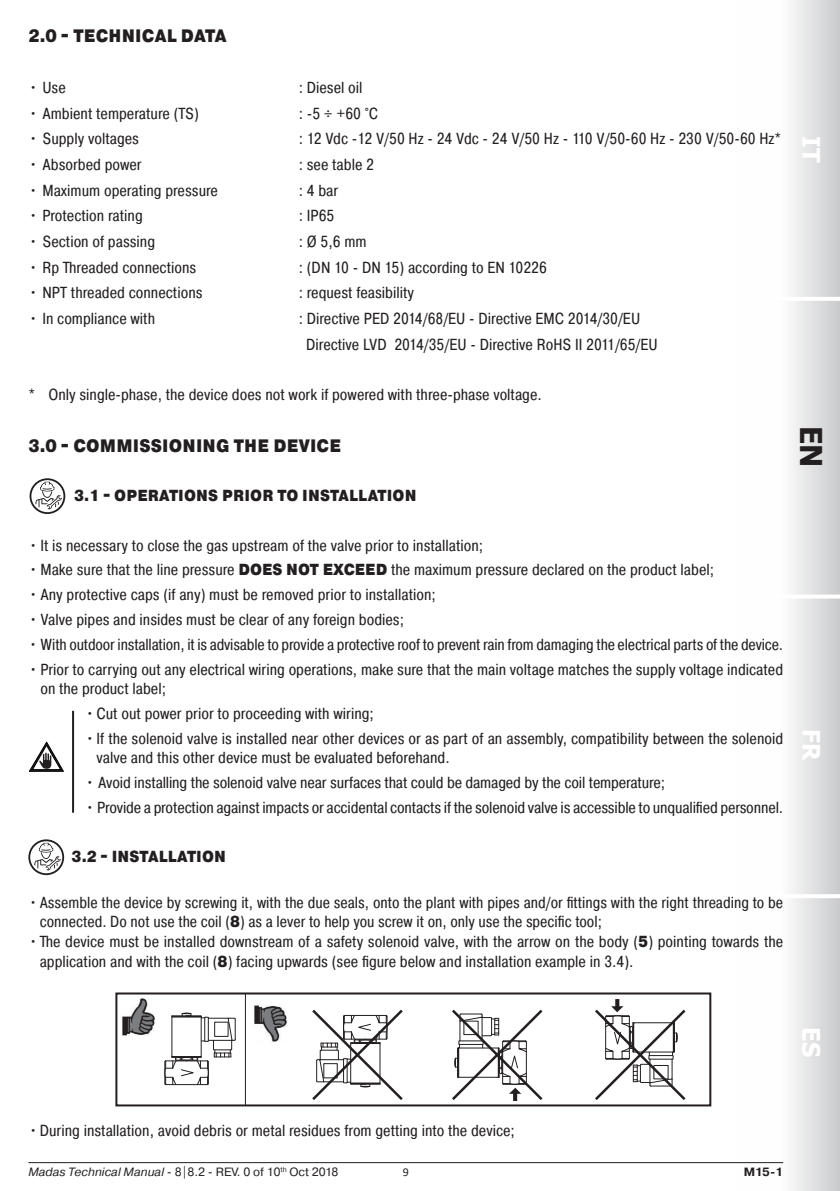
<style>
.page{position:relative;width:840px;height:1191px;background:#fff}
.page>*{position:absolute;margin:0;border:0;box-sizing:border-box;transform-origin:0 0}
.t1{font:700 30px "Tahoma";color:#231f20}
.t2{font:700 24px "Tahoma";color:#fff}
.t3{font:900 18px "Pragmatica Cond";letter-spacing:.01em;color:#231f20}
.t4{font:16px/19.2px "Pragmatica Cond";color:#231f20}
.t5{font:900 16px "Pragmatica Cond";letter-spacing:.01em;color:#231f20}
.t6{font:12px "Pragmatica";color:#231f20}
.t7{font:700 12px "Pragmatica";color:#231f20}
.t8{font:12px "Calibri";color:#231f20}
.s1{font-weight:900}
.s2{font-style:italic}
</style>
<div class="page">
<div style="left:734px;top:0;width:105px;height:1191px;background:linear-gradient(to right,#fff,#d5d5d7)"></div>
<hr style="left:743px;top:297px;width:96px;height:4px;background:#fff">
<hr style="left:740px;top:594px;width:99px;height:4px;background:#fff">
<hr style="left:740px;top:894px;width:99px;height:4px;background:#fff">
<hr style="left:28px;top:1162px;width:754px;height:1px;background:#231f20">
<svg style="left:30px;top:478px;width:35px;height:36px"></svg>
<svg style="left:31px;top:480px;width:32px;height:32px"></svg>
<svg style="left:35px;top:482px;width:27px;height:27px"></svg>
<svg style="left:28px;top:839px;width:36px;height:36px"></svg>
<svg style="left:30px;top:841px;width:32px;height:32px"></svg>
<svg style="left:34px;top:843px;width:27px;height:27px"></svg>
<hr style="left:72px;top:711px;width:2px;height:101px;background:#231f20">
<svg style="left:29px;top:742px;width:34px;height:29px"></svg>
<svg style="left:164px;top:1012px;width:72px;height:73px"></svg>
<svg style="left:312px;top:1009px;width:91px;height:91px"></svg>
<div style="left:115px;top:992px;width:596px;height:114px;border:2px solid #231f20"></div>
<hr style="left:245px;top:993px;width:1px;height:112px;background:#231f20">
<img style="left:122px;top:998px;width:33px;height:37px">
<img style="left:254px;top:1005px;width:33px;height:37px">
<svg style="left:452px;top:1009px;width:91px;height:92px"></svg>
<svg style="left:595px;top:999px;width:91px;height:101px"></svg>
<p class="t3" style="left:28px;top:25px;width:199px">2.0 - TECHNICAL DATA</p>
<p class="t4" style="left:28px;top:78px;width:39px">• Use</p>
<p class="t4" style="left:298px;top:78px;width:65px">: Diesel oil</p>
<p class="t4" style="left:28px;top:103px;width:172px">• Ambient temperature (TS)</p>
<p class="t4" style="left:298px;top:103px;width:81px">: -5 ÷ +60 °C</p>
<p class="t4" style="left:28px;top:129px;width:112px">• Supply voltages</p>
<p class="t4" style="left:298px;top:129px;width:484px">: 12 Vdc -12 V/50 Hz - 24 Vdc - 24 V/50 Hz - 110 V/50-60 Hz - 230 V/50-60 Hz*</p>
<p class="t4" style="left:28px;top:155px;width:115px">• Absorbed power</p>
<p class="t4" style="left:298px;top:155px;width:77px">: see table 2</p>
<p class="t4" style="left:28px;top:181px;width:191px">• Maximum operating pressure</p>
<p class="t4" style="left:298px;top:181px;width:41px">: 4 bar</p>
<p class="t4" style="left:28px;top:206px;width:116px">• Protection rating</p>
<p class="t4" style="left:298px;top:206px;width:37px">: IP65</p>
<p class="t4" style="left:28px;top:232px;width:128px">• Section of passing</p>
<p class="t4" style="left:298px;top:232px;width:69px">: Ø 5,6 mm</p>
<p class="t4" style="left:28px;top:258px;width:169px">• Rp Threaded connections</p>
<p class="t4" style="left:298px;top:258px;width:250px">: (DN 10 - DN 15) according to EN 10226</p>
<p class="t4" style="left:28px;top:283px;width:176px">• NPT threaded connections</p>
<p class="t4" style="left:298px;top:283px;width:117px">: request feasibility</p>
<p class="t4" style="left:28px;top:309px;width:128px">• In compliance with</p>
<p class="t4" style="left:298px;top:309px;width:343px">: Directive PED 2014/68/EU - Directive EMC 2014/30/EU</p>
<p class="t4" style="left:306px;top:335px;width:353px">Directive LVD 2014/35/EU - Directive RoHS II 2011/65/EU</p>
<p class="t4" style="left:28px;top:384px;width:514px">* Only single-phase, the device does not work if powered with three-phase voltage.</p>
<p class="t3" style="left:28px;top:434px;width:314px">3.0 - COMMISSIONING THE DEVICE</p>
<p class="t5" style="left:74px;top:485px;width:344px">3.1 - OPERATIONS PRIOR TO INSTALLATION</p>
<p class="t4" style="left:28px;top:535px;width:456px">• It is necessary to close the gas upstream of the valve prior to installation;</p>
<p class="t4" style="left:28px;top:560px;width:687px">• Make sure that the line pressure <span class="s1">DOES NOT EXCEED</span> the maximum pressure declared on the product label;</p>
<p class="t4" style="left:28px;top:585px;width:409px">• Any protective caps (if any) must be removed prior to installation;</p>
<p class="t4" style="left:28px;top:610px;width:377px">• Valve pipes and insides must be clear of any foreign bodies;</p>
<p class="t4" style="left:28px;top:635px;width:755px">• With outdoor installation, it is advisable to provide a protective roof to prevent rain from damaging the electrical parts of the device.</p>
<p class="t4" style="left:40px;top:659px;width:743px;text-indent:-12px">• Prior to carrying out any electrical wiring operations, make sure that the main voltage matches the supply voltage indicated on the product label;</p>
<p class="t4" style="left:85px;top:704px;width:290px">•Cut out power prior to proceeding with wiring;</p>
<p class="t4" style="left:96px;top:728px;width:687px;text-indent:-11px">•If the solenoid valve is installed near other devices or as part of an assembly, compatibility between the solenoid valve and this other device must be evaluated beforehand.</p>
<p class="t4" style="left:85px;top:773px;width:581px">• Avoid installing the solenoid valve near surfaces that could be damaged by the coil temperature;</p>
<p class="t4" style="left:85px;top:797px;width:699px">• Provide a protection against impacts or accidental contacts if the solenoid valve is accessible to unqualified personnel.</p>
<p class="t5" style="left:72px;top:846px;width:156px">3.2 - INSTALLATION</p>
<p class="t4" style="left:40px;top:893px;width:744px;line-height:18.4px;text-indent:-11px">•Assemble the device by screwing it, with the due seals, onto the plant with pipes and/or fittings with the right threading to be connected. Do not use the coil (<span class="s1">8</span>) as a lever to help you screw it on, only use the specific tool;</p>
<p class="t4" style="left:40px;top:932px;width:744px;text-indent:-11px">•The device must be installed downstream of a safety solenoid valve, with the arrow on the body (<span class="s1">5</span>) pointing towards the application and with the coil (<span class="s1">8</span>) facing upwards (see figure below and installation example in 3.4).</p>
<h2 class="t2" style="left:827px;top:136px;width:28px;rotate:90deg">IT</h2>
<h1 class="t1" style="left:831px;top:426px;width:43px;rotate:90deg">EN</h1>
<h2 class="t2" style="left:827px;top:728px;width:33px;rotate:90deg">FR</h2>
<h2 class="t2" style="left:827px;top:1027px;width:31px;rotate:90deg">ES</h2>
<p class="t4" style="left:28px;top:1121px;width:488px">•During installation, avoid debris or metal residues from getting into the device;</p>
<p class="t6" style="left:28px;top:1164px;width:311px"><span class="s2">Madas Technical Manual</span> - 8|8.2 - REV. 0 of 10<sup>th</sup> Oct 2018</p>
<p class="t7" style="left:743px;top:1164px;width:41px">M15-1</p>
<p class="t8" style="left:402px;top:1163px;width:8px">9</p>
</div>
